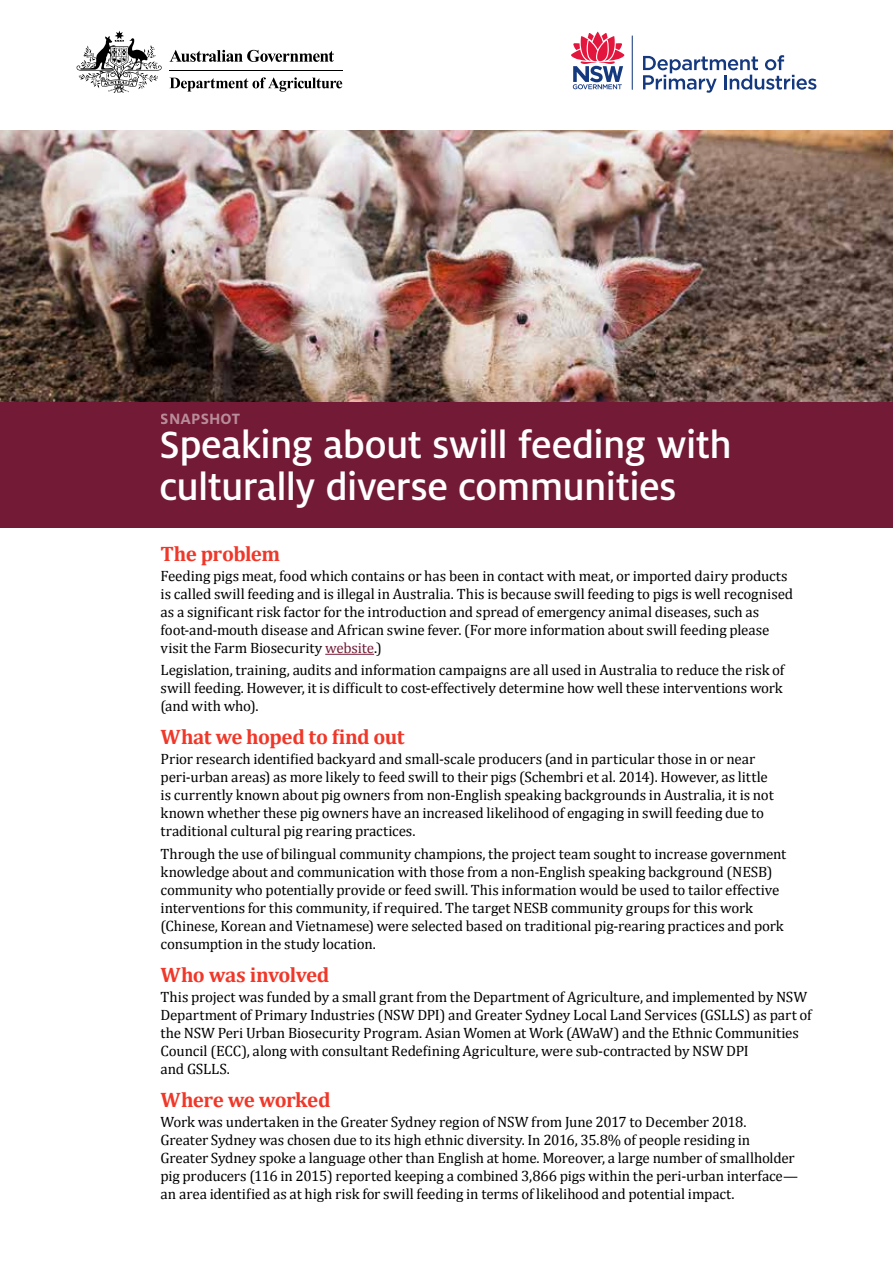
<style>
.page{position:relative;width:893px;height:1263px;background:#fff}
.page>*{position:absolute;margin:0;border:0;box-sizing:border-box;transform-origin:0 0}
.t1{font:500 42px/42px "Milo Pro";letter-spacing:-.015em;color:#fff}
.t2{font:700 21px "Cambria";letter-spacing:-.03em;color:#ef3829}
.t3{font:700 16.5px "Milo Pro";letter-spacing:.01em;color:#fff}
.t4{font:15px/18px "Cambria";letter-spacing:-.01em;color:#000}
.s1{color:#731b36}
</style>
<div class="page">
<img style="left:0;top:130px;width:893px;height:272px">
<svg style="left:170px;top:50px;width:164px;height:12px"></svg>
<hr style="left:170px;top:70px;width:173px;height:1px;background:#000">
<svg style="left:170px;top:77px;width:172px;height:15px"></svg>
<svg style="left:77px;top:31px;width:85px;height:62px"></svg>
<hr style="left:325px;top:654px;width:49px;height:1px;background:#731b36">
<svg style="left:643px;top:55px;width:173px;height:38px"></svg>
<svg style="left:571px;top:31px;width:54px;height:58px"></svg>
<hr style="left:632px;top:35px;width:1px;height:55px;background:#15397f">
<div style="left:0;top:402px;width:893px;height:125px;background:#731b36"></div>
<p class="t3" style="left:161px;top:409px;width:81px">SNAPSHOT</p>
<h1 class="t1" style="left:160px;top:424px;width:574px">Speaking about swill feeding with culturally diverse communities</h1>
<h2 class="t2" style="left:161px;top:539px;width:121px">The problem</h2>
<p class="t4" style="left:161px;top:567px;width:634px">Feeding pigs meat, food which contains or has been in contact with meat, or imported dairy products is called swill feeding and is illegal in Australia. This is because swill feeding to pigs is well recognised as a significant risk factor for the introduction and spread of emergency animal diseases, such as foot-and-mouth disease and African swine fever. (For more information about swill feeding please visit the Farm Biosecurity <span class="s1">website</span>.)</p>
<p class="t4" style="left:161px;top:661px;width:625px;text-align:justify">Legislation, training, audits and information campaigns are all used in Australia to reduce the risk of swill feeding. However, it is difficult to cost-effectively determine how well these interventions work (and with who).</p>
<h2 class="t2" style="left:161px;top:722px;width:245px">What we hoped to find out</h2>
<p class="t4" style="left:161px;top:750px;width:615px">Prior research identified backyard and small-scale producers (and in particular those in or near peri-urban areas) as more likely to feed swill to their pigs (Schembri et al. 2014). However, as little is currently known about pig owners from non-English speaking backgrounds in Australia, it is not known whether these pig owners have an increased likelihood of engaging in swill feeding due to traditional cultural pig rearing practices.</p>
<p class="t4" style="left:161px;top:844px;width:627px">Through the use of bilingual community champions, the project team sought to increase government knowledge about and communication with those from a non-English speaking background (NESB) community who potentially provide or feed swill. This information would be used to tailor effective interventions for this community, if required. The target NESB community groups for this work (Chinese, Korean and Vietnamese) were selected based on traditional pig-rearing practices and pork consumption in the study location.</p>
<h2 class="t2" style="left:161px;top:960px;width:170px">Who was involved</h2>
<p class="t4" style="left:161px;top:988px;width:653px">This project was funded by a small grant from the Department of Agriculture, and implemented by NSW Department of Primary Industries (NSW DPI) and Greater Sydney Local Land Services (GSLLS) as part of the NSW Peri Urban Biosecurity Program. Asian Women at Work (AWaW) and the Ethnic Communities Council (ECC), along with consultant Redefining Agriculture, were sub-contracted by NSW DPI<br>and GSLLS.</p>
<h2 class="t2" style="left:161px;top:1085px;width:171px">Where we worked</h2>
<p class="t4" style="left:161px;top:1113px;width:639px">Work was undertaken in the Greater Sydney region of NSW from June 2017 to December 2018.<br>Greater Sydney was chosen due to its high ethnic diversity. In 2016, 35.8% of people residing in Greater Sydney spoke a language other than English at home. Moreover, a large number of smallholder pig producers (116 in 2015) reported keeping a combined 3,866 pigs within the peri-urban interface— an area identified as at high risk for swill feeding in terms of likelihood and potential impact.</p>
</div>
